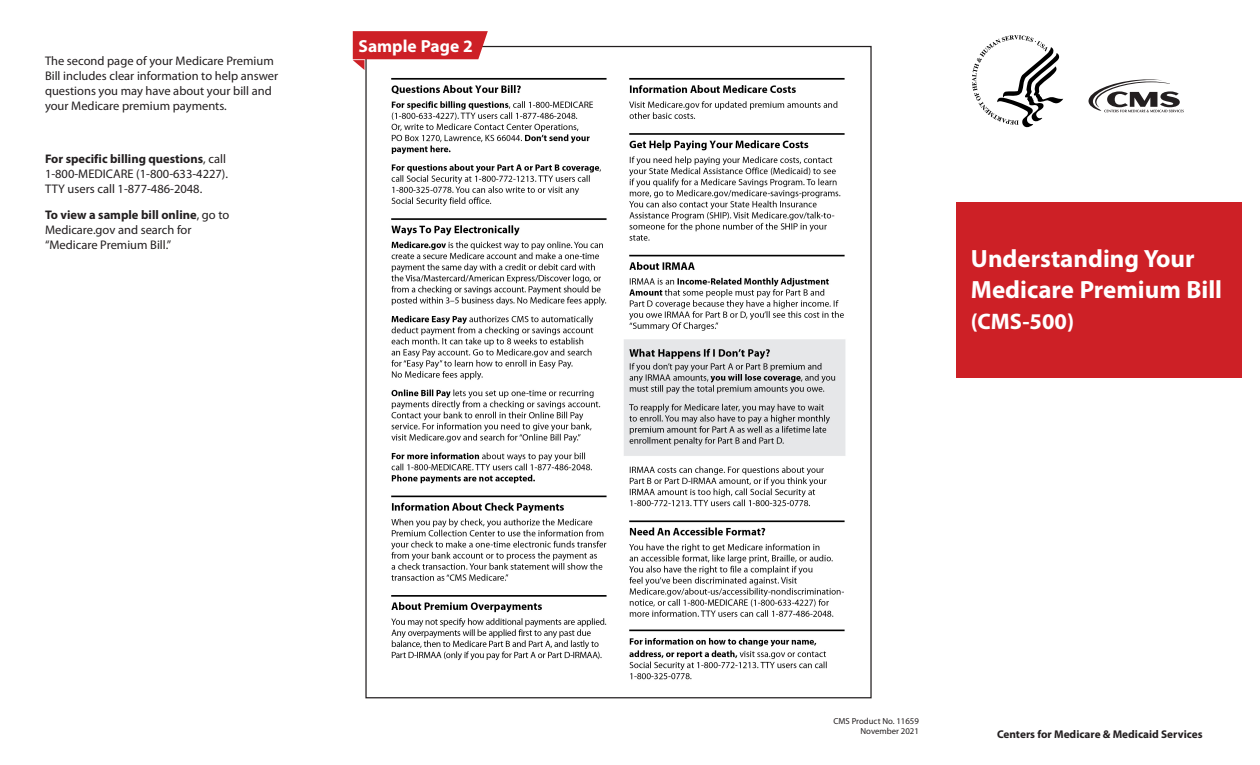
<style>
.page{position:relative;width:1260px;height:765px;background:#fff}
.page>*{position:absolute;margin:0;border:0;box-sizing:border-box;transform-origin:0 0}
.t1{font:700 25px/31.2px "Myriad Pro";color:#fff}
.t2{font:700 22.5px "Myriad Pro";color:#fff}
.t3{font:700 17.5px "Myriad Pro";color:#fff}
.t4{font:12.5px/15px "Myriad Pro";color:#231f20}
.t5{font:700 11.25px "Myriad Pro";color:#231f20}
.t6{font:8.75px/10px "Myriad Pro";color:#231f20;text-align:right}
.s1{font-weight:700}
</style>
<div class="page">
<img style="left:391px;top:78px;width:455px;height:602px">
<svg style="left:353px;top:31px;width:135px;height:39px"></svg>
<div style="left:956px;top:202px;width:286px;height:176px;background:#cd2026"></div>
<svg style="left:972px;top:35px;width:91px;height:93px"></svg>
<svg style="left:1089px;top:79px;width:95px;height:33px"></svg>
<p class="t4" style="left:45px;top:54px;width:235px">The second page of your Medicare Premium Bill includes clear information to help answer questions you may have about your bill and your Medicare premium payments.</p>
<p class="t4" style="left:45px;top:151px;width:185px"><span class="s1">For specific billing questions</span>, call<br>1-800-MEDICARE (1-800-633-4227).<br>TTY users call 1-877-486-2048.</p>
<p class="t4" style="left:45px;top:207px;width:186px"><span class="s1">To view a sample bill online</span>, go to<br>Medicare.gov and search for “Medicare Premium Bill.”</p>
<h2 class="t3" style="left:358px;top:36px;width:116px">Sample Page 2</h2>
<h1 class="t1" style="left:971px;top:243px;width:253px">Understanding Your<br>Medicare Premium Bill</h1>
<h1 class="t2" style="left:971px;top:309px;width:105px">(CMS-500)</h1>
<p class="t6" style="left:834px;top:716px;width:87px">CMS Product No. 11659<br>November 2021</p>
<p class="t5" style="left:997px;top:728px;width:207px">Centers for Medicare &amp; Medicaid Services</p>
</div>
